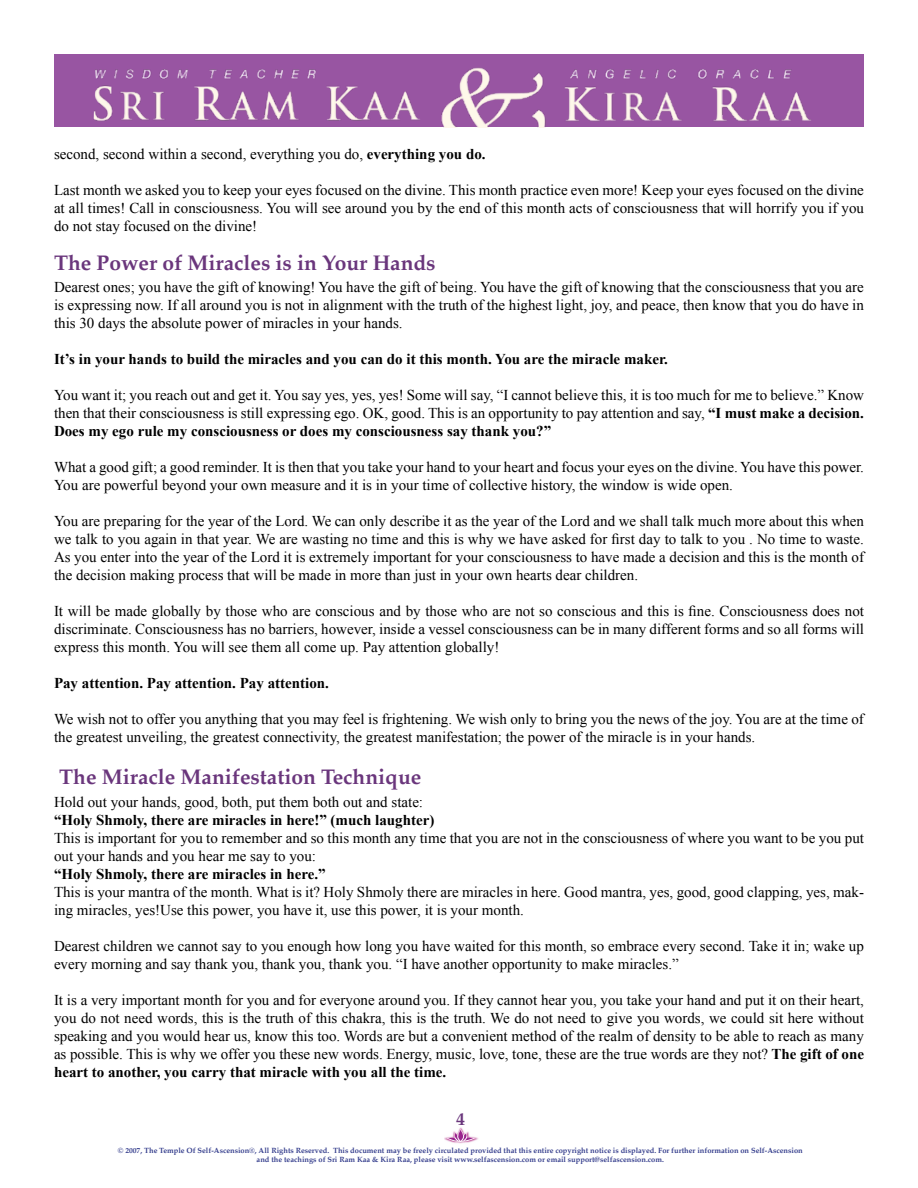
<style>
.page{position:relative;width:918px;height:1188px;background:#fff}
.page>*{position:absolute;margin:0;border:0;box-sizing:border-box;transform-origin:0 0}
.t1{font:700 21px "Palatino";color:#6a367c}
.t2{font:15px/18px "Times New Roman";color:#000;text-align:justify}
.t3{font:700 15px "Times New Roman";color:#000}
.t4{font:700 7.5px/9px "Palatino";color:#37408e;text-align:center}
.s1{font-weight:700}
</style>
<div class="page">
<div style="left:54px;top:54px;width:810px;height:10px;background:#9855a2"></div>
<img style="left:54px;top:64px;width:810px;height:63px">
<img style="left:445px;top:1137px;width:34px;height:7px">
<svg style="left:446px;top:1127px;width:30px;height:15px"></svg>
<p class="t2" style="left:54px;top:146px;width:433px">second, second within a second, everything you do, <span class="s1">everything you do.</span></p>
<p class="t2" style="left:54px;top:181px;width:812px">Last month we asked you to keep your eyes focused on the divine. This month practice even more! Keep your eyes focused on the divine at all times! Call in consciousness. You will see around you by the end of this month acts of consciousness that will horrify you if you do not stay focused on the divine!</p>
<h1 class="t1" style="left:54px;top:254px;width:383px">The Power of Miracles is in Your Hands</h1>
<p class="t2" style="left:54px;top:280px;width:811px">Dearest ones; you have the gift of knowing! You have the gift of being. You have the gift of knowing that the consciousness that you are is expressing now. If all around you is not in alignment with the truth of the highest light, joy, and peace, then know that you do have in this 30 days the absolute power of miracles in your hands.</p>
<p class="t3" style="left:54px;top:350px;width:616px">It’s in your hands to build the miracles and you can do it this month. You are the miracle maker.</p>
<p class="t2" style="left:54px;top:386px;width:812px">You want it; you reach out and get it. You say yes, yes, yes! Some will say, “I cannot believe this, it is too much for me to believe.” Know then that their consciousness is still expressing ego. OK, good. This is an opportunity to pay attention and say, <span class="s1">“I must make a decision.<br>Does my ego rule my consciousness or does my consciousness say thank you?”</span></p>
<p class="t2" style="left:54px;top:460px;width:812px">What a good gift; a good reminder. It is then that you take your hand to your heart and focus your eyes on the divine. You have this power.<br>You are powerful beyond your own measure and it is in your time of collective history, the window is wide open.</p>
<p class="t2" style="left:54px;top:514px;width:812px">You are preparing for the year of the Lord. We can only describe it as the year of the Lord and we shall talk much more about this when we talk to you again in that year. We are wasting no time and this is why we have asked for first day to talk to you . No time to waste.<br>As you enter into the year of the Lord it is extremely important for your consciousness to have made a decision and this is the month of the decision making process that will be made in more than just in your own hearts dear children.</p>
<p class="t2" style="left:54px;top:602px;width:812px">It will be made globally by those who are conscious and by those who are not so conscious and this is fine. Consciousness does not discriminate. Consciousness has no barriers, however, inside a vessel consciousness can be in many different forms and so all forms will express this month. You will see them all come up. Pay attention globally!</p>
<p class="t3" style="left:54px;top:674px;width:276px">Pay attention. Pay attention. Pay attention.</p>
<p class="t2" style="left:54px;top:712px;width:811px">We wish not to offer you anything that you may feel is frightening. We wish only to bring you the news of the joy. You are at the time of the greatest unveiling, the greatest connectivity, the greatest manifestation; the power of the miracle is in your hands.</p>
<h1 class="t1" style="left:59px;top:769px;width:364px">The Miracle Manifestation Technique</h1>
<p class="t2" style="left:54px;top:794px;width:371px">Hold out your hands, good, both, put them both out and state:</p>
<p class="t3" style="left:54px;top:811px;width:382px">“Holy Shmoly, there are miracles in here!” (much laughter)</p>
<p class="t2" style="left:54px;top:830px;width:812px">This is important for you to remember and so this month any time that you are not in the consciousness of where you want to be you put out your hands and you hear me say to you:</p>
<p class="t3" style="left:54px;top:865px;width:273px">“Holy Shmoly, there are miracles in here.”</p>
<p class="t2" style="left:54px;top:884px;width:812px">This is your mantra of the month. What is it? Holy Shmoly there are miracles in here. Good mantra, yes, good, good clapping, yes, mak&shy;ing miracles, yes!Use this power, you have it, use this power, it is your month.</p>
<p class="t2" style="left:54px;top:938px;width:811px">Dearest children we cannot say to you enough how long you have waited for this month, so embrace every second. Take it in; wake up every morning and say thank you, thank you, thank you. “I have another opportunity to make miracles.”</p>
<p class="t2" style="left:54px;top:992px;width:812px">It is a very important month for you and for everyone around you. If they cannot hear you, you take your hand and put it on their heart, you do not need words, this is the truth of this chakra, this is the truth. We do not need to give you words, we could sit here without speaking and you would hear us, know this too. Words are but a convenient method of the realm of density to be able to reach as many as possible. This is why we offer you these new words. Energy, music, love, tone, these are the true words are they not? <span class="s1">The gift of one heart to another, you carry that miracle with you all the time.</span></p>
<p class="t4" style="left:118px;top:1147px;width:686px">© 2007, The Temple Of Self-Ascension®, All Rights Reserved. This document may be freely circulated provided that this entire copyright notice is displayed. For further information on Self-Ascension and the teachings of Sri Ram Kaa &amp; Kira Raa, please visit www.selfascension.com or email support@selfascension.com.</p>
</div>
